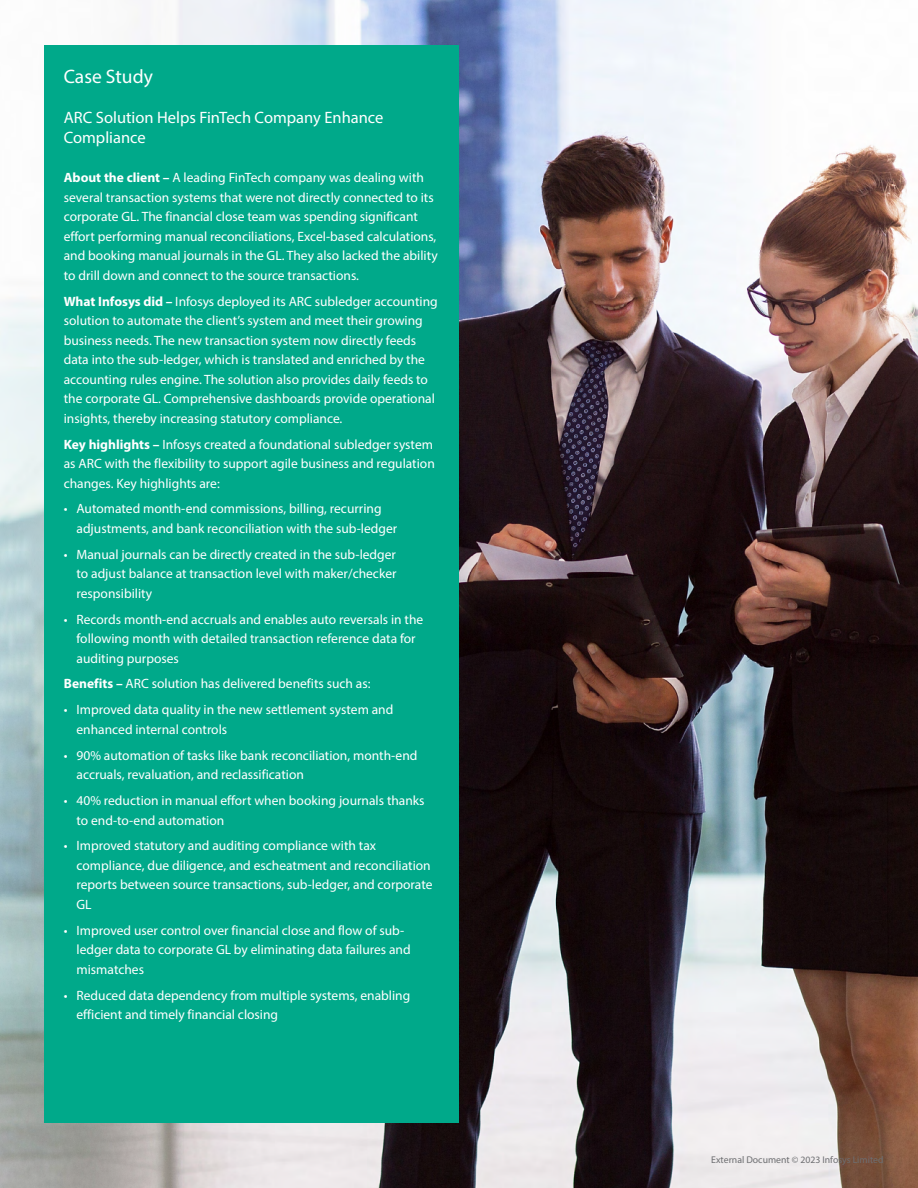
<style>
.page{position:relative;width:918px;height:1188px;background:#fff}
.page>*{position:absolute;margin:0;border:0;box-sizing:border-box;transform-origin:0 0}
.t1{font:19.5px "Myriad Pro";color:#fff}
.t2{font:16.5px/19.5px "Myriad Pro";color:#fff}
.t3{font:13.5px/19.5px "Myriad Pro";color:#fff}
.t4{font:9.75px "Myriad Pro";color:#6d6e71}
.s1{font-weight:700}
</style>
<div class="page">
<img style="left:0;top:0;width:918px;height:1188px">
<div style="left:44px;top:45px;width:415px;height:1078px;background:#00a98a"></div>
<h1 class="t1" style="left:64px;top:64px;width:91px">Case Study</h1>
<p class="t2" style="left:64px;top:108px;width:321px">ARC Solution Helps FinTech Company Enhance<br>Compliance</p>
<p class="t3" style="left:64px;top:168px;width:375px"><span class="s1">About the client –</span> A leading FinTech company was dealing with several transaction systems that were not directly connected to its corporate GL. The financial close team was spending significant effort performing manual reconciliations, Excel-based calculations, and booking manual journals in the GL. They also lacked the ability to drill down and connect to the source transactions.</p>
<p class="t3" style="left:64px;top:291px;width:375px"><span class="s1">What Infosys did –</span> Infosys deployed its ARC subledger accounting solution to automate the client’s system and meet their growing business needs. The new transaction system now directly feeds data into the sub-ledger, which is translated and enriched by the accounting rules engine. The solution also provides daily feeds to the corporate GL. Comprehensive dashboards provide operational insights, thereby increasing statutory compliance.</p>
<p class="t3" style="left:64px;top:434px;width:373px"><span class="s1">Key highlights –</span> Infosys created a foundational subledger system as ARC with the flexibility to support agile business and regulation changes. Key highlights are:</p>
<p class="t3" style="left:77px;top:499px;width:322px;text-indent:-13px">• Automated month-end commissions, billing, recurring adjustments, and bank reconciliation with the sub-ledger</p>
<p class="t3" style="left:77px;top:544px;width:322px;text-align:justify;text-indent:-13px">• Manual journals can be directly created in the sub-ledger to adjust balance at transaction level with maker/checker responsibility</p>
<p class="t3" style="left:77px;top:609px;width:348px;text-indent:-13px">• Records month-end accruals and enables auto reversals in the following month with detailed transaction reference data for auditing purposes</p>
<p class="t3" style="left:64px;top:674px;width:308px"><span class="s1">Benefits –</span> ARC solution has delivered benefits such as:</p>
<p class="t3" style="left:77px;top:700px;width:318px;text-indent:-13px">• Improved data quality in the new settlement system and enhanced internal controls</p>
<p class="t3" style="left:77px;top:745px;width:342px;text-indent:-13px">• 90% automation of tasks like bank reconciliation, month-end accruals, revaluation, and reclassification</p>
<p class="t3" style="left:77px;top:791px;width:350px;text-indent:-13px">• 40% reduction in manual effort when booking journals thanks to end-to-end automation</p>
<p class="t3" style="left:77px;top:836px;width:358px;text-indent:-13px">• Improved statutory and auditing compliance with tax compliance, due diligence, and escheatment and reconciliation reports between source transactions, sub-ledger, and corporate GL</p>
<p class="t3" style="left:77px;top:920px;width:336px;text-indent:-13px">• Improved user control over financial close and flow of sub&shy;ledger data to corporate GL by eliminating data failures and mismatches</p>
<p class="t3" style="left:77px;top:985px;width:335px;text-indent:-13px">• Reduced data dependency from multiple systems, enabling efficient and timely financial closing</p>
<p class="t4" style="left:711px;top:1154px;width:174px">External Document © 2023 Infosys Limited</p>
</div>
